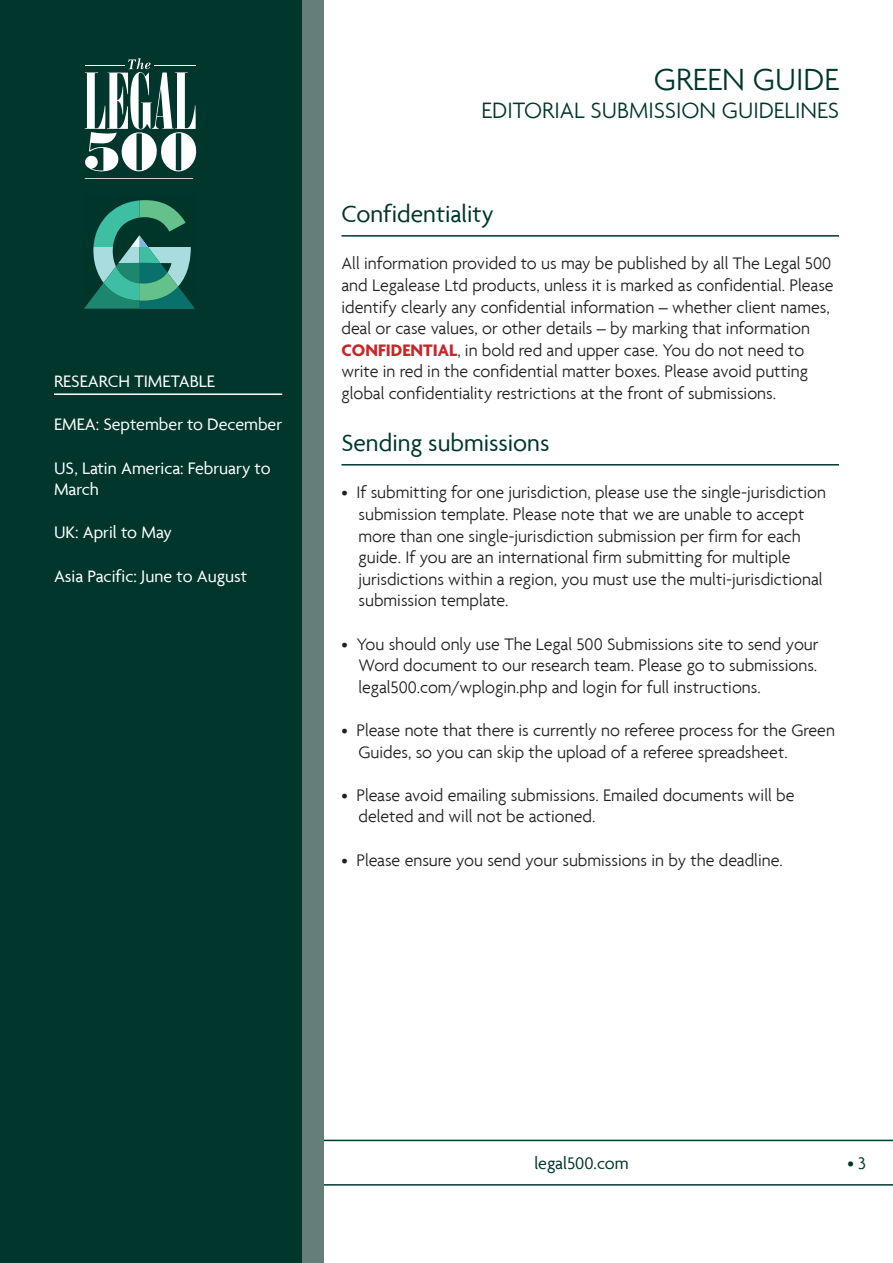
<style>
.page{position:relative;width:893px;height:1263px;background:#fff}
.page>*{position:absolute;margin:0;border:0;box-sizing:border-box;transform-origin:0 0}
.t1{font:300 33px "Agenda";color:#00362c}
.Heading{font:25.5px "Agenda";color:#00362c}
.t2{font:300 24px "Agenda";color:#00362c}
.Bodytext{font:300 18px/21.6px "Agenda";color:#231f20}
.t3{font:18px/21.6px "Agenda";color:#fff}
.t4{font:18px "Agenda";color:#00362c}
.s1{font-weight:700;color:#c82629}
</style>
<div class="page">
<svg style="left:323px;top:1140px;width:570px;height:45px"></svg>
<div style="left:0;top:0;width:323px;height:1263px;background:#667e79"></div>
<div style="left:0;top:0;width:302px;height:1263px;background:#00362c"></div>
<svg style="left:84px;top:58px;width:112px;height:114px"></svg>
<hr style="left:85px;top:65px;width:40px;height:1px;background:#fff">
<hr style="left:154px;top:65px;width:42px;height:1px;background:#fff">
<hr style="left:85px;top:178px;width:108px;height:1px;background:#fff">
<svg style="left:84px;top:200px;width:111px;height:109px"></svg>
<hr style="left:341px;top:235px;width:498px;height:2px;background:#00362c">
<hr style="left:341px;top:464px;width:498px;height:1px;background:#00362c">
<hr style="left:54px;top:393px;width:228px;height:2px;background:#fff">
<p class="t3" style="left:54px;top:370px;width:162px">RESEARCH TIMETABLE</p>
<p class="t3" style="left:54px;top:413px;width:230px">EMEA: September to December</p>
<p class="t3" style="left:54px;top:457px;width:218px">US, Latin America: February to<br>March</p>
<p class="t3" style="left:54px;top:521px;width:119px">UK: April to May</p>
<p class="t3" style="left:54px;top:565px;width:195px">Asia Pacific: June to August</p>
<h1 class="t1" style="left:654px;top:60px;width:187px">GREEN GUIDE</h1>
<h3 class="t2" style="left:482px;top:96px;width:359px">EDITORIAL SUBMISSION GUIDELINES</h3>
<p class="Heading" style="left:341px;top:199px;width:154px">Confidentiality</p>
<p class="Bodytext" style="left:341px;top:253px;width:494px">All information provided to us may be published by all The Legal 500 and Legalease Ltd products, unless it is marked as confidential. Please identify clearly any confidential information – whether client names, deal or case values, or other details – by marking that information <span class="s1">CONFIDENTIAL</span>, in bold red and upper case. You do not need to write in red in the confidential matter boxes. Please avoid putting global confidentiality restrictions at the front of submissions.</p>
<p class="Heading" style="left:341px;top:428px;width:210px">Sending submissions</p>
<p class="Bodytext" style="left:358px;top:481px;width:469px;text-indent:-17px">• If submitting for one jurisdiction, please use the single-jurisdiction submission template. Please note that we are unable to accept more than one single-jurisdiction submission per firm for each guide. If you are an international firm submitting for multiple jurisdictions within a region, you must use the multi-jurisdictional submission template.</p>
<p class="Bodytext" style="left:358px;top:633px;width:462px;text-align:justify;text-indent:-17px">• You should only use The Legal 500 Submissions site to send your Word document to our research team. Please go to submissions. legal500.com/wplogin.php and login for full instructions.</p>
<p class="Bodytext" style="left:358px;top:719px;width:478px;text-indent:-17px">• Please note that there is currently no referee process for the Green<br>Guides, so you can skip the upload of a referee spreadsheet.</p>
<p class="Bodytext" style="left:358px;top:784px;width:437px;text-indent:-17px">• Please avoid emailing submissions. Emailed documents will be deleted and will not be actioned.</p>
<p class="Bodytext" style="left:341px;top:849px;width:443px">• Please ensure you send your submissions in by the deadline.</p>
<p class="t4" style="left:534px;top:1152px;width:96px">legal500.com</p>
<p class="t4" style="left:847px;top:1152px;width:20px">• 3</p>
</div>
